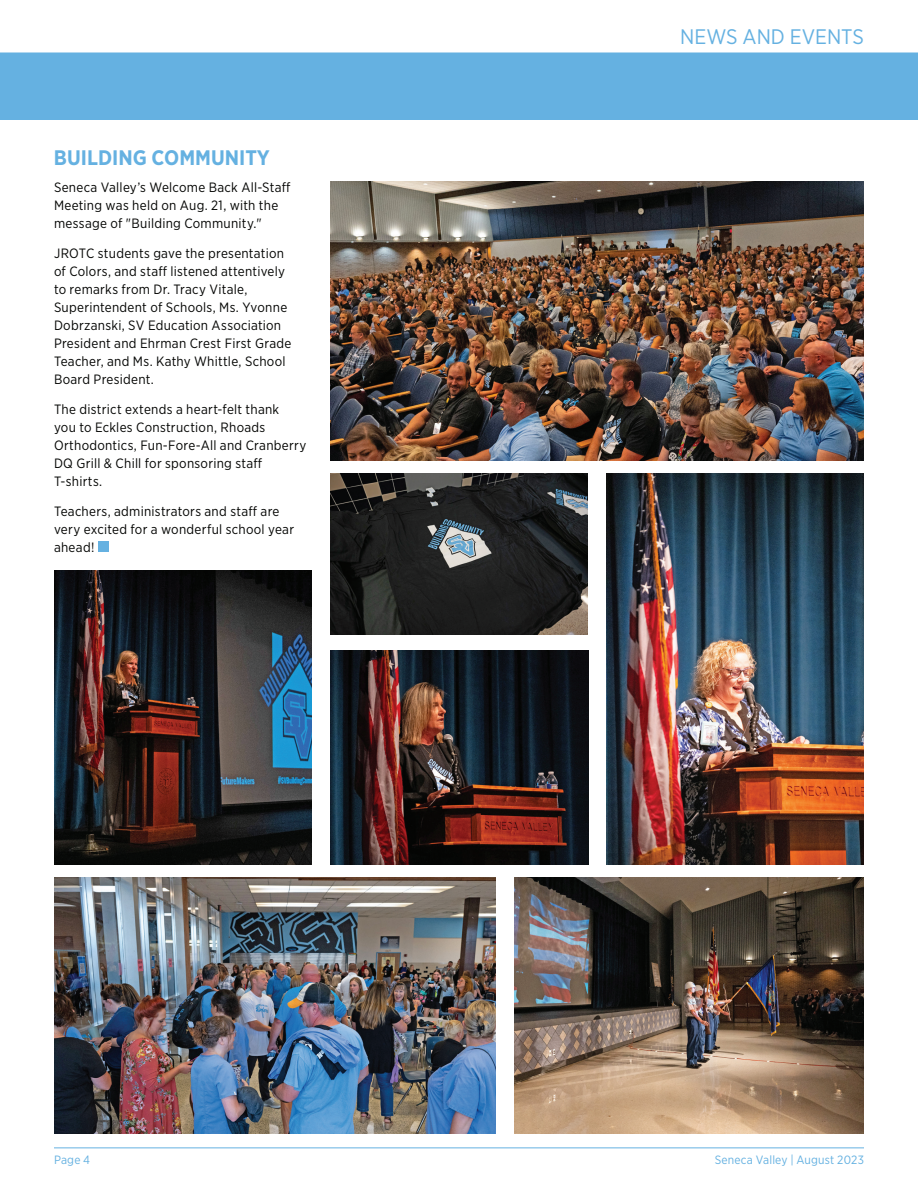
<style>
.page{position:relative;width:918px;height:1188px;background:#fff}
.page>*{position:absolute;margin:0;border:0;box-sizing:border-box;transform-origin:0 0}
.t1{font:700 21px "Gotham Narrow";color:#65b1e1}
.t2{font:21px "Gotham Narrow";color:#65b1e1}
.t3{font:13.5px/18px "Gotham Narrow";letter-spacing:.02em;color:#040503}
.t4{font:12px "Gotham Narrow";letter-spacing:.015em;color:#65b1e1}
</style>
<div class="page">
<hr style="left:54px;top:1148px;width:810px;height:1px;background:#65b1e1">
<div style="left:98px;top:541px;width:11px;height:11px;background:#65b1e1"></div>
<div style="left:0;top:52px;width:918px;height:68px;background:#65b1e1"></div>
<img style="left:330px;top:473px;width:258px;height:161px">
<img style="left:54px;top:878px;width:442px;height:256px">
<img style="left:330px;top:181px;width:534px;height:279px">
<img style="left:514px;top:878px;width:350px;height:256px">
<img style="left:54px;top:570px;width:258px;height:294px">
<img style="left:606px;top:473px;width:258px;height:391px">
<img style="left:330px;top:650px;width:258px;height:214px">
<h1 class="t1" style="left:54px;top:144px;width:217px">BUILDING COMMUNITY</h1>
<p class="t3" style="left:54px;top:178px;width:238px">Seneca Valley’s Welcome Back All-Staff<br>Meeting was held on Aug. 21, with the message of "Building Community."</p>
<p class="t3" style="left:54px;top:244px;width:239px">JROTC students gave the presentation of Colors, and staff listened attentively to remarks from Dr. Tracy Vitale, Superintendent of Schools, Ms. Yvonne Dobrzanski, SV Education Association President and Ehrman Crest First Grade Teacher, and Ms. Kathy Whittle, School Board President.</p>
<p class="t3" style="left:54px;top:400px;width:254px">The district extends a heart-felt thank<br>you to Eckles Construction, Rhoads Orthodontics, Fun-Fore-All and Cranberry DQ Grill &amp; Chill for sponsoring staff T-shirts.</p>
<p class="t3" style="left:54px;top:502px;width:242px">Teachers, administrators and staff are very excited for a wonderful school year ahead!</p>
<h1 class="t2" style="left:680px;top:23px;width:185px">NEWS AND EVENTS</h1>
<p class="t4" style="left:54px;top:1153px;width:38px">Page 4</p>
<p class="t4" style="left:715px;top:1153px;width:151px">Seneca Valley | August 2023</p>
</div>
